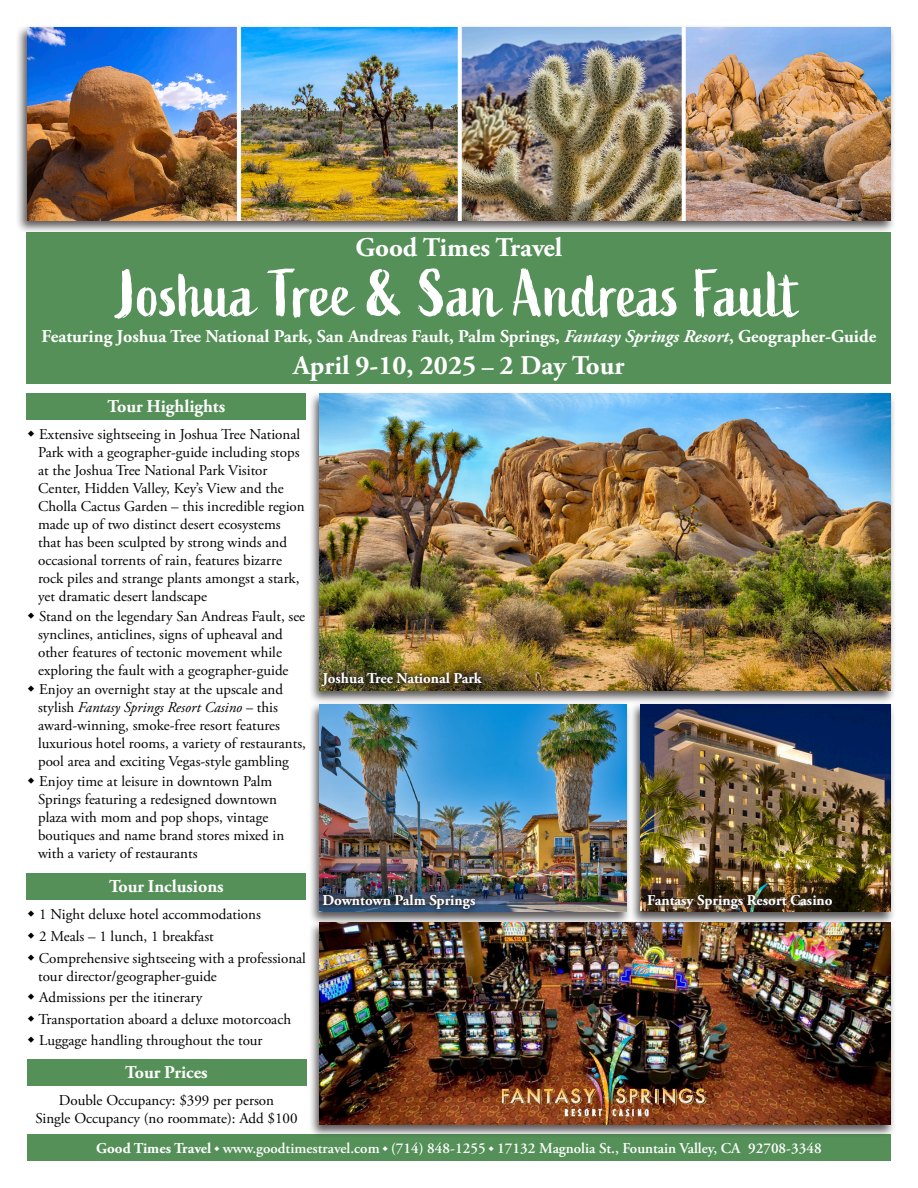
<style>
.page{position:relative;width:918px;height:1188px;background:#fff}
.page>*{position:absolute;margin:0;border:0;box-sizing:border-box;transform-origin:0 0}
.t1{font:66px "Active";color:#fff}
.t2{font:700 27px "Adobe Garamond Pro";color:#fff}
.t3{font:700 18px "Adobe Garamond Pro";color:#fff}
.t4{font:15px/18px "Adobe Garamond Pro";color:#000}
.t5{font:700 15px "Adobe Garamond Pro";color:#fff}
.t6{font:600 15px "Adobe Garamond Pro";color:#fff}
.s1{font-style:italic}
.s2{font-size:24px}
.s3{font-weight:700}
</style>
<div class="page">
<div style="left:27px;top:233px;width:864px;height:151px;background:#549057"></div>
<div style="left:27px;top:393px;width:279px;height:26px;background:#549057"></div>
<div style="left:27px;top:1135px;width:864px;height:26px;background:#549057"></div>
<div style="left:27px;top:874px;width:279px;height:26px;background:#549057"></div>
<div style="left:27px;top:1060px;width:279px;height:26px;background:#549057"></div>
<div style="left:15px;top:25px;width:881px;height:210px;background:#231f20;opacity:.75"></div>
<img style="left:27px;top:27px;width:864px;height:193px">
<div style="left:308px;top:702px;width:324px;height:224px;background:#231f20;opacity:.75"></div>
<img style="left:320px;top:704px;width:307px;height:208px">
<div style="left:308px;top:391px;width:588px;height:313px;background:#231f20;opacity:.75"></div>
<img style="left:320px;top:393px;width:571px;height:297px">
<img style="left:315px;top:666px;width:174px;height:27px">
<svg style="left:317px;top:888px;width:165px;height:28px;background:#3f4c5e"></svg>
<div style="left:308px;top:920px;width:588px;height:219px;background:#231f20;opacity:.75"></div>
<img style="left:320px;top:923px;width:571px;height:201px">
<div style="left:629px;top:702px;width:267px;height:224px;background:#231f20;opacity:.75"></div>
<img style="left:640px;top:704px;width:251px;height:208px">
<img style="left:641px;top:888px;width:198px;height:28px">
<p class="t2" style="left:355px;top:232px;width:208px">Good Times Travel</p>
<p class="t1" style="left:118px;top:256px;width:684px">Joshua Tree &amp; San Andreas Fault</p>
<p class="t3" style="left:42px;top:326px;width:836px">Featuring Joshua Tree National Park, San Andreas Fault, Palm Springs, <span class="s1">Fantasy Springs Resort</span>, Geographer-Guide</p>
<p class="t2" style="left:293px;top:349px;width:333px">April 9-10, 2025 <span class="s2">–</span> 2 Day Tour</p>
<p class="t3" style="left:108px;top:395px;width:119px">Tour Highlights</p>
<p class="t4" style="left:38px;top:426px;width:268px">Extensive sightseeing in Joshua Tree National Park with a geographer-guide including stops at the Joshua Tree National Park Visitor Center, Hidden Valley, Key’s View and the Cholla Cactus Garden – this incredible region made up of two distinct desert ecosystems that has been sculpted by strong winds and occasional torrents of rain, features bizarre rock piles and strange plants amongst a stark, yet dramatic desert landscape</p>
<p class="t4" style="left:38px;top:607px;width:269px">Stand on the legendary San Andreas Fault, see synclines, anticlines, signs of upheaval and other features of tectonic movement while exploring the fault with a geographer-guide</p>
<p class="t4" style="left:38px;top:681px;width:269px">Enjoy an overnight stay at the upscale and stylish <span class="s1">Fantasy Springs Resort Casino</span> – this award-winning, smoke-free resort features luxurious hotel rooms, a variety of restaurants, pool area and exciting Vegas-style gambling</p>
<p class="t4" style="left:38px;top:773px;width:248px">Enjoy time at leisure in downtown Palm Springs featuring a redesigned downtown plaza with mom and pop shops, vintage boutiques and name brand stores mixed in with a variety of restaurants</p>
<p class="t3" style="left:109px;top:876px;width:116px">Tour Inclusions</p>
<p class="t4" style="left:39px;top:906px;width:223px">1 Night deluxe hotel accommodations</p>
<p class="t4" style="left:39px;top:928px;width:176px">2 Meals – 1 lunch, 1 breakfast</p>
<p class="t4" style="left:39px;top:949px;width:269px">Comprehensive sightseeing with a professional</p>
<p class="t4" style="left:38px;top:967px;width:180px">tour director/geographer-guide</p>
<p class="t4" style="left:39px;top:989px;width:165px">Admissions per the itinerary</p>
<p class="t4" style="left:39px;top:1011px;width:254px">Transportation aboard a deluxe motorcoach</p>
<p class="t4" style="left:39px;top:1032px;width:225px">Luggage handling throughout the tour</p>
<p class="t3" style="left:125px;top:1062px;width:84px">Tour Prices</p>
<p class="t4" style="left:59px;top:1092px;width:217px">Double Occupancy: $399 per person</p>
<p class="t4" style="left:35px;top:1110px;width:264px">Single Occupancy (no roommate): Add $100</p>
<p class="t5" style="left:322px;top:670px;width:161px">Joshua Tree National Park</p>
<p class="t5" style="left:322px;top:892px;width:154px">Downtown Palm Springs</p>
<p class="t5" style="left:643px;top:892px;width:101px">Julian Apple Pie</p>
<p class="t5" style="left:647px;top:892px;width:187px">Fantasy Springs Resort Casino</p>
<p class="t6" style="left:96px;top:1140px;width:727px"><span class="s3">Good Times Travel</span> www.goodtimestravel.com (714) 848-1255 17132 Magnolia St., Fountain Valley, CA 92708-3348</p>
<p class="t5" style="left:323px;top:1142px;width:136px">Fresno’s Blossom Trail</p>
</div>
